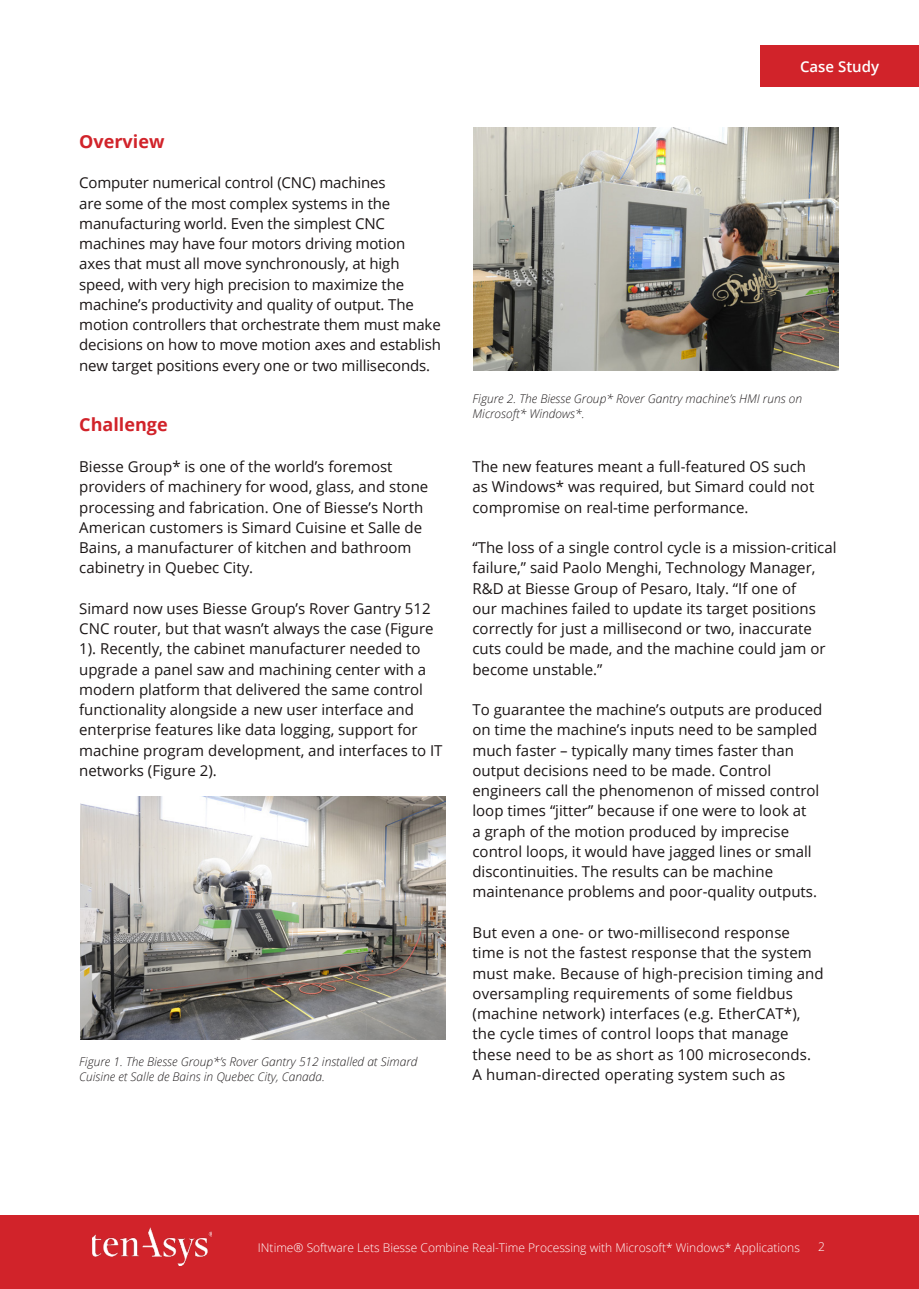
<style>
.page{position:relative;width:919px;height:1289px;background:#fff}
.page>*{position:absolute;margin:0;border:0;box-sizing:border-box;transform-origin:0 0}
.Subhead_Level_One{font:700 18px "Open Sans";color:#d1232a}
.Body_Copy{font:15px/20.2px "Open Sans";color:#1a1515}
.Body_Copy-2{font:600 15px "Open Sans";color:#fff}
.t1{font:italic 300 12px/15px "Open Sans";color:#231f20}
.t2{font:300 12px "Open Sans";color:#fff}
</style>
<div class="page">
<div style="left:0;top:1215px;width:918px;height:73px;background:#d1232a"></div>
<img style="left:92px;top:1227px;width:119px;height:38px">
<div style="left:760px;top:46px;width:158px;height:41px;background:#d1232a"></div>
<img style="left:80px;top:796px;width:366px;height:243px">
<img style="left:473px;top:128px;width:365px;height:243px">
<p class="Subhead_Level_One" style="left:79px;top:129px;width:87px">Overview</p>
<p class="Body_Copy" style="left:79px;top:172px;width:363px">Computer numerical control (CNC) machines<br>are some of the most complex systems in the manufacturing world. Even the simplest CNC machines may have four motors driving motion<br>axes that must all move synchronously, at high speed, with very high precision to maximize the machine’s productivity and quality of output. The motion controllers that orchestrate them must make decisions on how to move motion axes and establish new target positions every one or two milliseconds.</p>
<p class="Subhead_Level_One" style="left:79px;top:412px;width:90px">Challenge</p>
<p class="Body_Copy" style="left:79px;top:456px;width:350px">Biesse Group* is one of the world’s foremost providers of machinery for wood, glass, and stone processing and fabrication. One of Biesse’s North American customers is Simard Cuisine et Salle de Bains, a manufacturer of kitchen and bathroom cabinetry in Quebec City.</p>
<p class="Body_Copy" style="left:79px;top:598px;width:365px">Simard now uses Biesse Group’s Rover Gantry 512<br>CNC router, but that wasn’t always the case (Figure 1). Recently, the cabinet manufacturer needed to upgrade a panel saw and machining center with a modern platform that delivered the same control functionality alongside a new user interface and enterprise features like data logging, support for machine program development, and interfaces to IT networks (Figure 2).</p>
<p class="t1" style="left:79px;top:1053px;width:340px">Figure 1. The Biesse Group*’s Rover Gantry 512 installed at Simard<br>Cuisine et Salle de Bains in Quebec City, Canada.</p>
<p class="Body_Copy-2" style="left:800px;top:56px;width:81px">Case Study</p>
<p class="t1" style="left:472px;top:390px;width:331px">Figure 2. The Biesse Group* Rover Gantry machine’s HMI runs on<br>Microsoft* Windows*.</p>
<p class="Body_Copy" style="left:472px;top:456px;width:343px">The new features meant a full-featured OS such as Windows* was required, but Simard could not compromise on real-time performance.</p>
<p class="Body_Copy" style="left:472px;top:537px;width:365px">“The loss of a single control cycle is a mission-critical failure,” said Paolo Menghi, Technology Manager, R&amp;D at Biesse Group of Pesaro, Italy. “If one of<br>our machines failed to update its target positions correctly for just a millisecond or two, inaccurate cuts could be made, and the machine could jam or become unstable.”</p>
<p class="Body_Copy" style="left:472px;top:699px;width:351px">To guarantee the machine’s outputs are produced on time the machine’s inputs need to be sampled much faster – typically many times faster than output decisions need to be made. Control engineers call the phenomenon of missed control loop times “jitter” because if one were to look at<br>a graph of the motion produced by imprecise control loops, it would have jagged lines or small discontinuities. The results can be machine maintenance problems and poor-quality outputs.</p>
<p class="Body_Copy" style="left:472px;top:922px;width:353px">But even a one- or two-millisecond response time is not the fastest response that the system must make. Because of high-precision timing and oversampling requirements of some fieldbus (machine network) interfaces (e.g. EtherCAT*), the cycle times of control loops that manage these need to be as short as 100 microseconds.<br>A human-directed operating system such as</p>
<p class="t2" style="left:258px;top:1239px;width:543px">INtime® Software Lets Biesse Combine Real-Time Processing with Microsoft* Windows* Applications</p>
<p class="t2" style="left:818px;top:1238px;width:8px">2</p>
</div>
